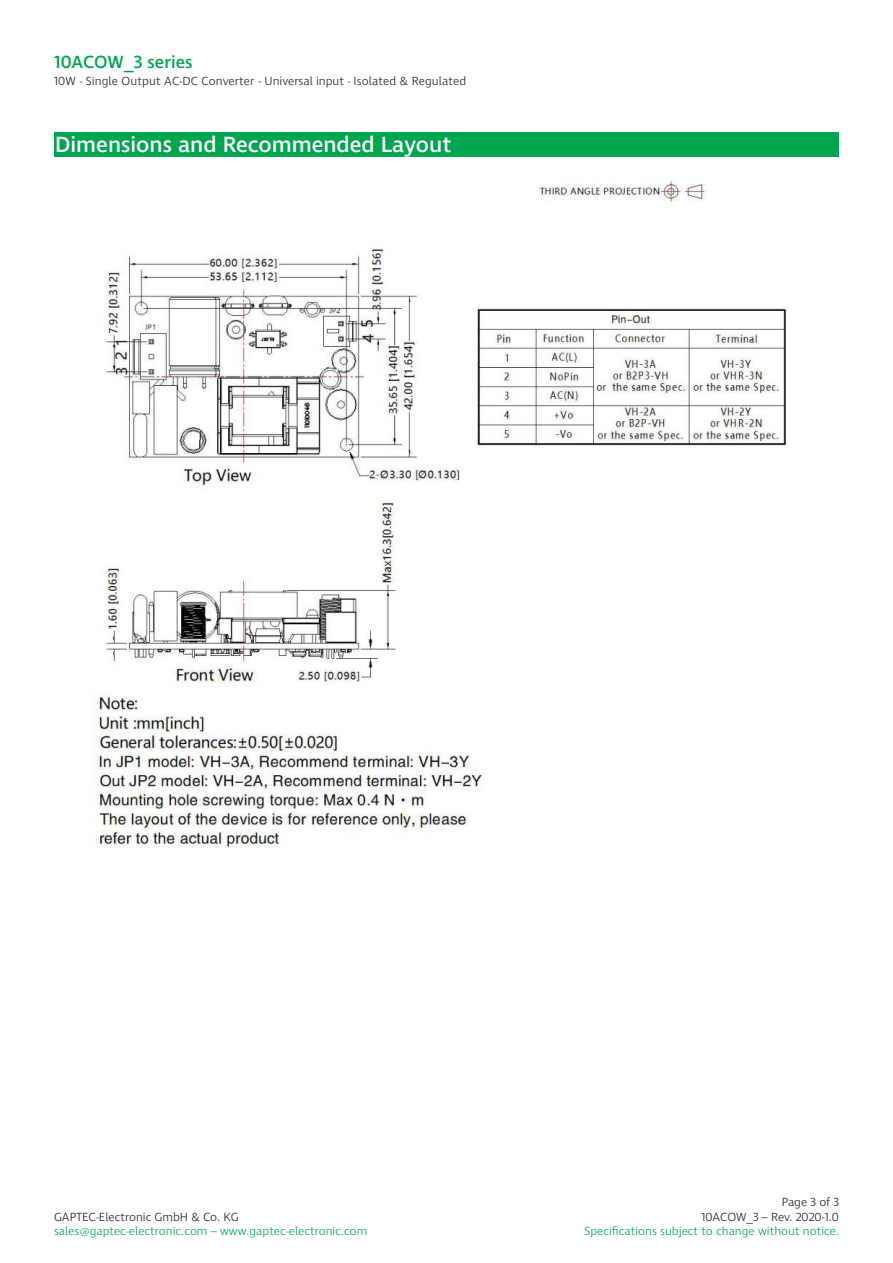
<style>
.page{position:relative;width:893px;height:1263px;background:#fff}
.page>*{position:absolute;margin:0;border:0;box-sizing:border-box;transform-origin:0 0}
.t1{font:500 22.5px "Ingra";color:#fff}
.t2{font:500 18px "Ingra";color:#00a550}
.t3{font:300 12px/14.4px "Ingra";color:#221f1f;text-align:right}
.t4{font:300 12px "Ingra";color:#00a550}
</style>
<div class="page">
<div style="left:54px;top:132px;width:785px;height:25px;background:#00a550"></div>
<img style="left:95px;top:179px;width:693px;height:668px">
<h2 class="t2" style="left:54px;top:55px;width:140px">10ACOW_3 series</h2>
<p class="t3" style="left:54px;top:75px;width:414px">10W - Single Output AC-DC Converter - Universal input - Isolated &amp; Regulated</p>
<h1 class="t1" style="left:55px;top:133px;width:398px">Dimensions and Recommended Layout</h1>
<p class="t3" style="left:54px;top:1210px;width:186px">GAPTEC-Electronic GmbH &amp; Co. KG</p>
<p class="t4" style="left:54px;top:1225px;width:315px">sales@gaptec-electronic.com – www.gaptec-electronic.com</p>
<p class="t3" style="left:701px;top:1195px;width:139px">Page 3 of 3<br>10ACOW_3 – Rev. 2020-1.0</p>
<p class="t4" style="left:585px;top:1225px;width:256px">Specifications subject to change without notice.</p>
</div>
